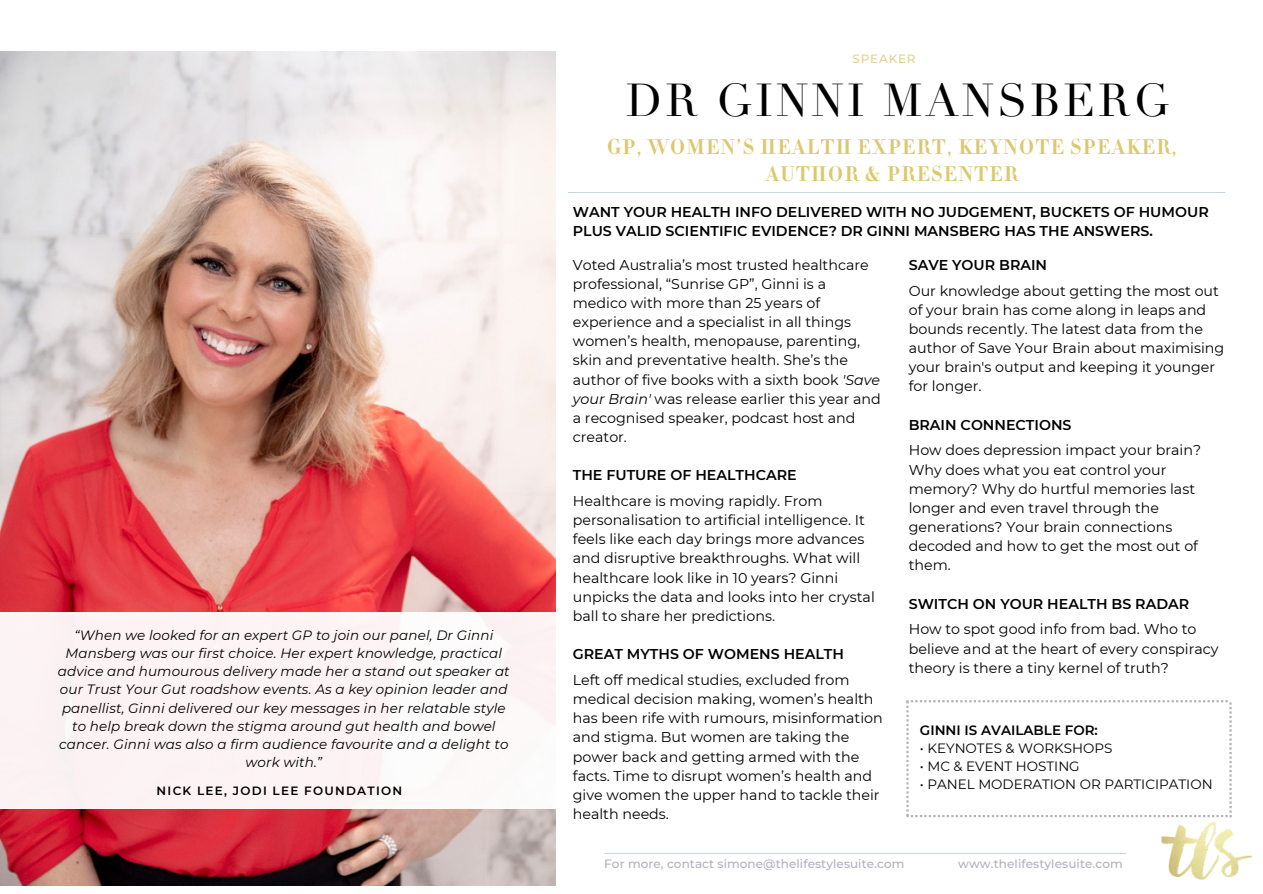
<style>
.page{position:relative;width:1263px;height:894px;background:#fff}
.page>*{position:absolute;margin:0;border:0;box-sizing:border-box;transform-origin:0 0}
.t1{font:45px "Didot";letter-spacing:.07em;color:#000}
.t2{font:21px/27px "Didot HTF B06 Bold";letter-spacing:.07em;color:#dbc96e;text-align:center}
.t3{font:14.25px/19px "Montserrat";color:#000}
.t4{font:600 14.25px/19px "Montserrat";color:#000}
.t5{font:italic 13.5px/18px "Montserrat";letter-spacing:.01em;color:#000;text-align:center}
.t6{font:13.5px "Montserrat";color:#000}
.t7{font:600 13.5px "Montserrat";color:#000}
.t8{font:500 12px "Montserrat";letter-spacing:.01em;color:#b0b0bf}
.t9{font:600 12px "Montserrat";letter-spacing:.105em;color:#000}
.t10{font:500 12px "Montserrat";letter-spacing:.065em;color:#e1d289}
.s1{font-style:italic}
</style>
<div class="page">
<img style="left:0;top:52px;width:556px;height:833px">
<div style="left:0;top:612px;width:578px;height:197px;background:#fcf3f4"></div>
<hr style="left:569px;top:191px;width:656px;height:1px;background:#cad6dd">
<hr style="left:604px;top:852px;width:521px;height:1px;background:#cad6dd">
<img style="left:1158px;top:817px;width:94px;height:63px">
<svg style="left:906px;top:700px;width:326px;height:117px"></svg>
<p class="t5" style="left:58px;top:626px;width:453px">“When we looked for an expert GP to join our panel, Dr Ginni Mansberg was our first choice. Her expert knowledge, practical advice and humourous delivery made her a stand out speaker at our Trust Your Gut roadshow events. As a key opinion leader and panellist, Ginni delivered our key messages in her relatable style to help break down the stigma around gut health and bowel cancer. Ginni was also a firm audience favourite and a delight to work with.”</p>
<p class="t9" style="left:157px;top:783px;width:247px">NICK LEE, JODI LEE FOUNDATION</p>
<p class="t10" style="left:852px;top:52px;width:65px">SPEAKER</p>
<p class="t1" style="left:626px;top:73px;width:545px">DR GINNI MANSBERG</p>
<p class="t2" style="left:607px;top:134px;width:571px">GP, WOMEN’S HEALTH EXPERT, KEYNOTE SPEAKER,<br>AUTHOR &amp; PRESENTER</p>
<p class="t4" style="left:573px;top:202px;width:637px">WANT YOUR HEALTH INFO DELIVERED WITH NO JUDGEMENT, BUCKETS OF HUMOUR<br>PLUS VALID SCIENTIFIC EVIDENCE? DR GINNI MANSBERG HAS THE ANSWERS.</p>
<p class="t3" style="left:573px;top:255px;width:309px">Voted Australia’s most trusted healthcare professional, “Sunrise GP”, Ginni is a medico with more than 25 years of experience and a specialist in all things women’s health, menopause, parenting, skin and preventative health. She’s the author of five books with a sixth book <span class="s1">'Save your Brain'</span> was release earlier this year and a recognised speaker, podcast host and creator.</p>
<p class="t4" style="left:573px;top:465px;width:225px">THE FUTURE OF HEALTHCARE</p>
<p class="t3" style="left:573px;top:491px;width:303px">Healthcare is moving rapidly. From personalisation to artificial intelligence. It feels like each day brings more advances and disruptive breakthroughs. What will healthcare look like in 10 years? Ginni unpicks the data and looks into her crystal ball to share her predictions.</p>
<p class="t4" style="left:573px;top:644px;width:273px">GREAT MYTHS OF WOMENS HEALTH</p>
<p class="t3" style="left:573px;top:670px;width:311px">Left off medical studies, excluded from medical decision making, women’s health has been rife with rumours, misinformation and stigma. But women are taking the power back and getting armed with the facts. Time to disrupt women’s health and give women the upper hand to tackle their health needs.</p>
<p class="t4" style="left:909px;top:255px;width:140px">SAVE YOUR BRAIN</p>
<p class="t3" style="left:909px;top:281px;width:317px">Our knowledge about getting the most out of your brain has come along in leaps and bounds recently. The latest data from the author of Save Your Brain about maximising your brain's output and keeping it younger for longer.</p>
<p class="t4" style="left:909px;top:415px;width:164px">BRAIN CONNECTIONS</p>
<p class="t3" style="left:909px;top:440px;width:294px">How does depression impact your brain?<br>Why does what you eat control your memory? Why do hurtful memories last longer and even travel through the generations? Your brain connections decoded and how to get the most out of them.</p>
<p class="t4" style="left:909px;top:593px;width:282px">SWITCH ON YOUR HEALTH BS RADAR</p>
<p class="t3" style="left:909px;top:619px;width:311px">How to spot good info from bad. Who to believe and at the heart of every conspiracy theory is there a tiny kernel of truth?</p>
<p class="t7" style="left:920px;top:721px;width:179px">GINNI IS AVAILABLE FOR:</p>
<p class="t6" style="left:920px;top:739px;width:194px">• KEYNOTES &amp; WORKSHOPS</p>
<p class="t6" style="left:920px;top:757px;width:161px">• MC &amp; EVENT HOSTING</p>
<p class="t6" style="left:920px;top:775px;width:294px">• PANEL MODERATION OR PARTICIPATION</p>
<p class="t8" style="left:604px;top:856px;width:302px">For more, contact simone@thelifestylesuite.com</p>
<p class="t8" style="left:958px;top:856px;width:166px">www.thelifestylesuite.com</p>
</div>
